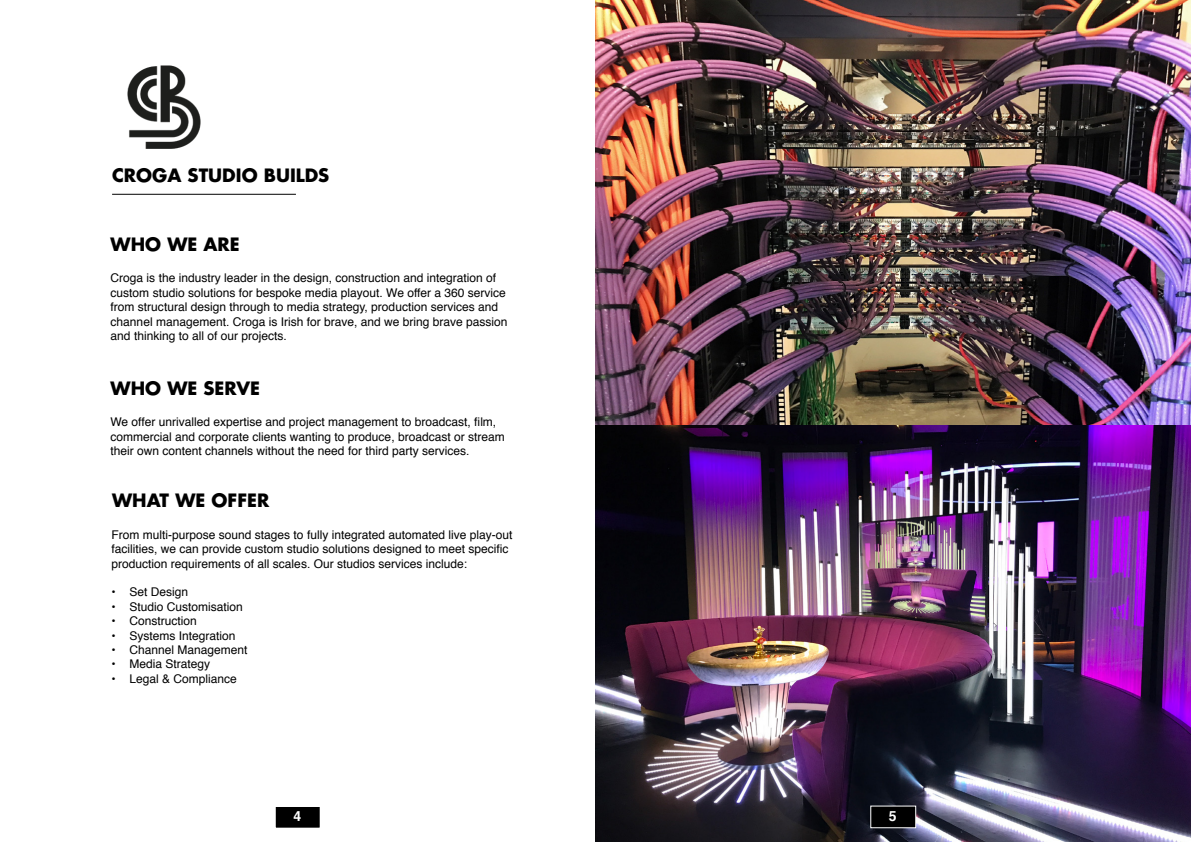
<style>
.page{position:relative;width:1191px;height:842px;background:#fff}
.page>*{position:absolute;margin:0;border:0;box-sizing:border-box;transform-origin:0 0}
.t1{font:700 18px "Futura LT";color:#000}
.t2{font:700 14px "Helvetica";color:#fff}
.t3{font:12px/14.4px "Helvetica";color:#000}
</style>
<div class="page">
<div style="left:275px;top:806px;width:45px;height:22px;background:#000"></div>
<div style="left:275px;top:806px;width:46px;height:23px;border:1px solid #fff"></div>
<hr style="left:112px;top:194px;width:184px;height:1px;background:#000">
<img style="left:127px;top:66px;width:74px;height:83px">
<img style="left:595px;top:0;width:596px;height:842px">
<div style="left:870px;top:806px;width:45px;height:22px;background:#000"></div>
<h1 class="t1" style="left:112px;top:163px;width:219px">CROGA STUDIO BUILDS</h1>
<h1 class="t1" style="left:111px;top:232px;width:131px">WHO WE ARE</h1>
<p class="t3" style="left:111px;top:271px;width:398px">Croga is the industry leader in the design, construction and integration of custom studio solutions for bespoke media playout. We offer a 360 service from structural design through to media strategy, production services and channel management. Croga is Irish for brave, and we bring brave passion and thinking to all of our projects.</p>
<h1 class="t1" style="left:111px;top:376px;width:151px">WHO WE SERVE</h1>
<p class="t3" style="left:110px;top:415px;width:396px">We offer unrivalled expertise and project management to broadcast, film, commercial and corporate clients wanting to produce, broadcast or stream their own content channels without the need for third party services.</p>
<h1 class="t1" style="left:112px;top:489px;width:159px">WHAT WE OFFER</h1>
<p class="t3" style="left:111px;top:528px;width:402px">From multi-purpose sound stages to fully integrated automated live play-out facilities, we can provide custom studio solutions designed to meet specific production requirements of all scales. Our studios services include:</p>
<p class="t3" style="left:111px;top:585px;width:78px">• Set Design</p>
<p class="t3" style="left:111px;top:600px;width:133px">• Studio Customisation</p>
<p class="t3" style="left:111px;top:614px;width:87px">• Construction</p>
<p class="t3" style="left:111px;top:629px;width:126px">• Systems Integration</p>
<p class="t3" style="left:111px;top:643px;width:138px">• Channel Management</p>
<p class="t3" style="left:111px;top:657px;width:100px">• Media Strategy</p>
<p class="t3" style="left:111px;top:672px;width:127px">• Legal &amp; Compliance</p>
<p class="t2" style="left:293px;top:805px;width:9px">4</p>
<p class="t2" style="left:889px;top:805px;width:9px">5</p>
</div>
